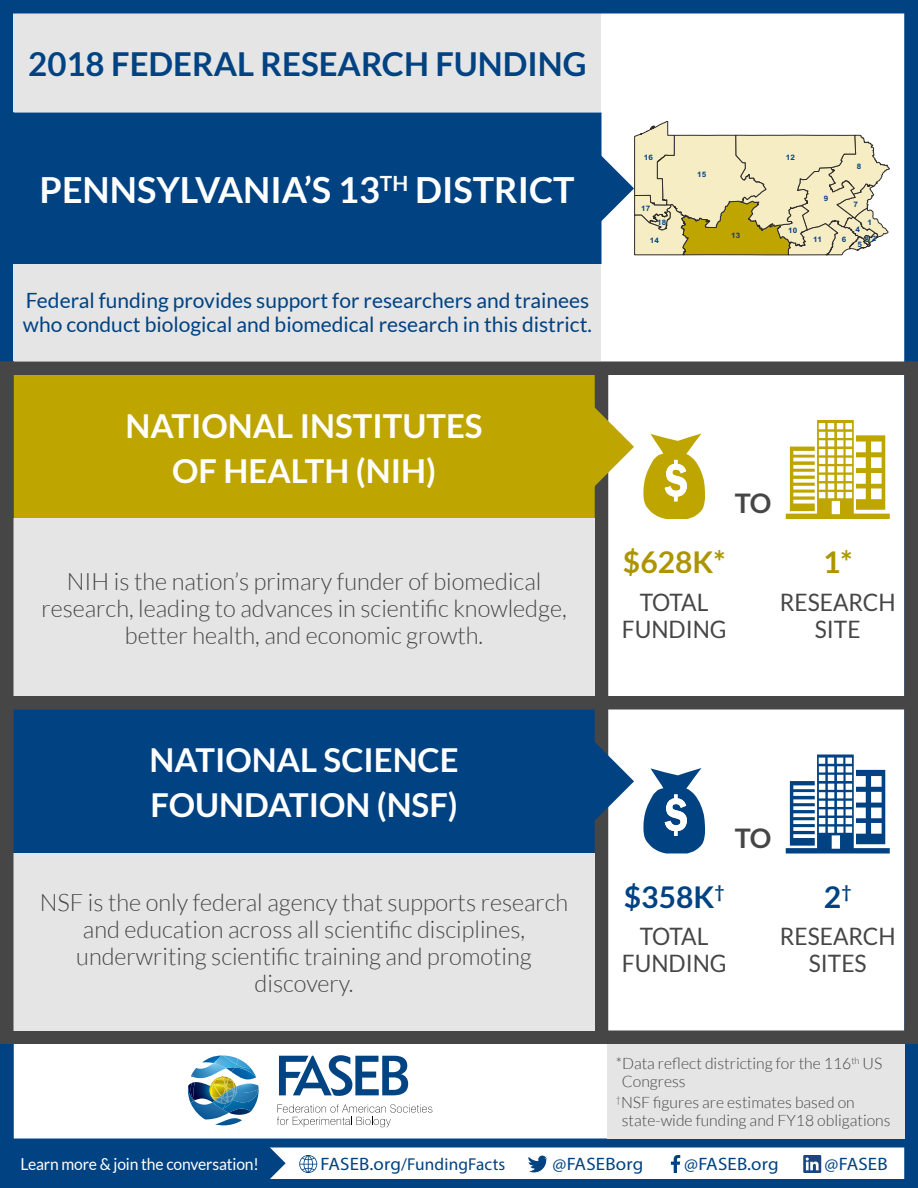
<style>
.page{position:relative;width:918px;height:1188px;background:#fff}
.page>*{position:absolute;margin:0;border:0;box-sizing:border-box;transform-origin:0 0}
.t1{font:700 36px "Lato";color:#fff}
.t2{font:700 33px/45px "Lato";color:#fff}
.t3{font:700 33px "Lato";color:#004282}
.t4{font:700 30px "Lato";color:#004282}
.t5{font:700 30px "Lato";color:#ac9500}
.t6{font:700 27px "Lato";color:#464647}
.t7{font:300 24px/27px "Lato";color:#464647;text-align:center}
.t8{font:24px/27px "Lato";color:#464647;text-align:center;scale:.95 1}
.t9{font:21px/24px "Lato";color:#004282}
.t10{font:18px "Myriad Pro";letter-spacing:.01em;color:#004282;scale:1.05 1}
.t11{font:17.25px "Myriad Pro";letter-spacing:.01em;color:#004282}
.t12{font:16.5px "Lato";letter-spacing:-.01em;color:#fff;scale:.95 1}
.t13{font:300 15.75px/18px "Lato";color:#464647}
.t14{font:700 7.5px/16.4px "Arial";color:#004282;text-align:center;scale:1.08 1}
.s1{font-size:18px}
</style>
<div class="page">
<svg style="left:277px;top:1104px;width:155px;height:23px"></svg>
<svg style="left:279px;top:1055px;width:129px;height:41px"></svg>
<img style="left:188px;top:1056px;width:71px;height:69px">
<svg style="left:266px;top:1148px;width:20px;height:30px"></svg>
<div style="left:0;top:1143px;width:266px;height:41px;background:#004282"></div>
<div style="left:0;top:1138px;width:918px;height:50px;border:9px solid #004282"></div>
<svg style="left:299px;top:1155px;width:18px;height:18px"></svg>
<svg style="left:528px;top:1155px;width:20px;height:18px"></svg>
<svg style="left:671px;top:1155px;width:9px;height:18px"></svg>
<svg style="left:803px;top:1155px;width:18px;height:18px"></svg>
<div style="left:14px;top:710px;width:581px;height:143px;background:#004282"></div>
<div style="left:14px;top:375px;width:581px;height:144px;background:#bfa500"></div>
<div style="left:13px;top:374px;width:583px;height:145px;border:2px solid #bfa500"></div>
<div style="left:595px;top:366px;width:13px;height:671px;background:#464647"></div>
<svg style="left:594px;top:739px;width:40px;height:85px"></svg>
<svg style="left:593px;top:404px;width:41px;height:85px"></svg>
<div style="left:0;top:0;width:14px;height:1188px;background:#004282"></div>
<div style="left:904px;top:0;width:14px;height:1188px;background:#004282"></div>
<div style="left:0;top:1030px;width:918px;height:14px;background:#464647"></div>
<div style="left:0;top:696px;width:918px;height:14px;background:#464647"></div>
<div style="left:904px;top:362px;width:14px;height:682px;background:#464647"></div>
<div style="left:14px;top:14px;width:588px;height:98px;background:#e5e5e5"></div>
<div style="left:14px;top:262px;width:588px;height:100px;background:#e5e5e5"></div>
<div style="left:14px;top:519px;width:581px;height:177px;background:#e5e5e5"></div>
<div style="left:14px;top:853px;width:581px;height:177px;background:#e5e5e5"></div>
<div style="left:0;top:0;width:918px;height:14px;background:#004282"></div>
<div style="left:0;top:362px;width:918px;height:13px;background:#464647"></div>
<div style="left:0;top:362px;width:14px;height:682px;background:#464647"></div>
<svg style="left:643px;top:768px;width:62px;height:85px"></svg>
<svg style="left:786px;top:755px;width:104px;height:99px"></svg>
<svg style="left:643px;top:434px;width:62px;height:85px"></svg>
<svg style="left:786px;top:420px;width:104px;height:99px"></svg>
<div style="left:14px;top:113px;width:587px;height:150px;background:#004282"></div>
<div style="left:13px;top:112px;width:589px;height:152px;border:2px solid #004282"></div>
<svg style="left:599px;top:121px;width:290px;height:134px"></svg>
<div style="left:607px;top:1044px;width:297px;height:94px;background:#e5e5e5"></div>
<h2 class="t3" style="left:28px;top:45px;width:560px">2018 FEDERAL RESEARCH FUNDING</h2>
<h1 class="t1" style="left:40px;top:169px;width:537px">PENNSYLVANIA’S 13<sup>TH</sup> DISTRICT</h1>
<p class="t9" style="left:23px;top:289px;width:571px">Federal funding provides support for researchers and trainees who conduct biological and biomedical research in this district.</p>
<h2 class="t2" style="left:126px;top:403px;width:358px;text-align:center">NATIONAL INSTITUTES<br>OF HEALTH (NIH)</h2>
<p class="t7" style="left:41px;top:568px;width:527px">NIH is the nation’s primary funder of biomedical research, leading to advances in scientific knowledge, better health, and economic growth.</p>
<p class="t14" style="left:644px;top:150px;width:10px">16</p>
<p class="t14" style="left:786px;top:149px;width:10px">12</p>
<p class="t14" style="left:857px;top:158px;width:6px">8</p>
<p class="t14" style="left:697px;top:166px;width:10px">15</p>
<p class="t14" style="left:641px;top:201px;width:10px">17</p>
<p class="t14" style="left:824px;top:190px;width:6px">9</p>
<p class="t14" style="left:853px;top:197px;width:6px">7</p>
<p class="t14" style="left:657px;top:214px;width:10px">18</p>
<p class="t14" style="left:650px;top:233px;width:10px">14</p>
<p class="t14" style="left:731px;top:228px;width:10px">13</p>
<p class="t14" style="left:788px;top:222px;width:10px">10</p>
<p class="t14" style="left:813px;top:232px;width:10px">11</p>
<p class="t14" style="left:842px;top:232px;width:6px">6</p>
<p class="t14" style="left:865px;top:215px;width:12px">1<br>3 2</p>
<p class="t14" style="left:856px;top:223px;width:7px;line-height:14.2px;text-align:left">4<br>5</p>
<p class="t6" style="left:735px;top:488px;width:38px">TO</p>
<p class="t5" style="left:623px;top:545px;width:104px">$628K*</p>
<p class="t5" style="left:823px;top:545px;width:31px">1*</p>
<p class="t8" style="left:622px;top:588px;width:112px">TOTAL<br>FUNDING</p>
<p class="t8" style="left:780px;top:588px;width:123px">RESEARCH<br>SITE</p>
<h2 class="t2" style="left:150px;top:737px;width:311px">NATIONAL SCIENCE<br>FOUNDATION (NSF)</h2>
<p class="t7" style="left:40px;top:889px;width:530px">NSF is the only federal agency that supports research and education across all scientific disciplines, underwriting scientific training and promoting discovery.</p>
<p class="t6" style="left:735px;top:822px;width:38px">TO</p>
<p class="t4" style="left:624px;top:879px;width:102px">$358K<sup>†</sup></p>
<p class="t4" style="left:824px;top:879px;width:29px">2<sup>†</sup></p>
<p class="t8" style="left:622px;top:923px;width:112px">TOTAL<br>FUNDING</p>
<p class="t8" style="left:780px;top:923px;width:123px">RESEARCH<br>SITES</p>
<p class="t13" style="left:702px;top:1055px;width:189px">s districting for the 116<sup>th</sup> US</p>
<p class="t13" style="left:622px;top:1055px;width:262px;text-indent:-6px">*Data reflect districting for the 116<sup>th</sup> US<br>Congress</p>
<p class="t13" style="left:622px;top:1094px;width:270px;text-indent:-6px"><sup>†</sup>NSF figures are estimates based on state-wide funding and FY18 obligations</p>
<p class="t12" style="left:20px;top:1155px;width:252px">Learn more &amp; join the conversation!</p>
<p class="t11" style="left:321px;top:1154px;width:186px"><span class="s1">FASEB.org</span>/FundingFacts</p>
<p class="t10" style="left:553px;top:1153px;width:88px">@FASEBorg</p>
<p class="t10" style="left:684px;top:1153px;width:91px">@FASEB.org</p>
<p class="t10" style="left:825px;top:1153px;width:62px">@FASEB</p>
</div>
